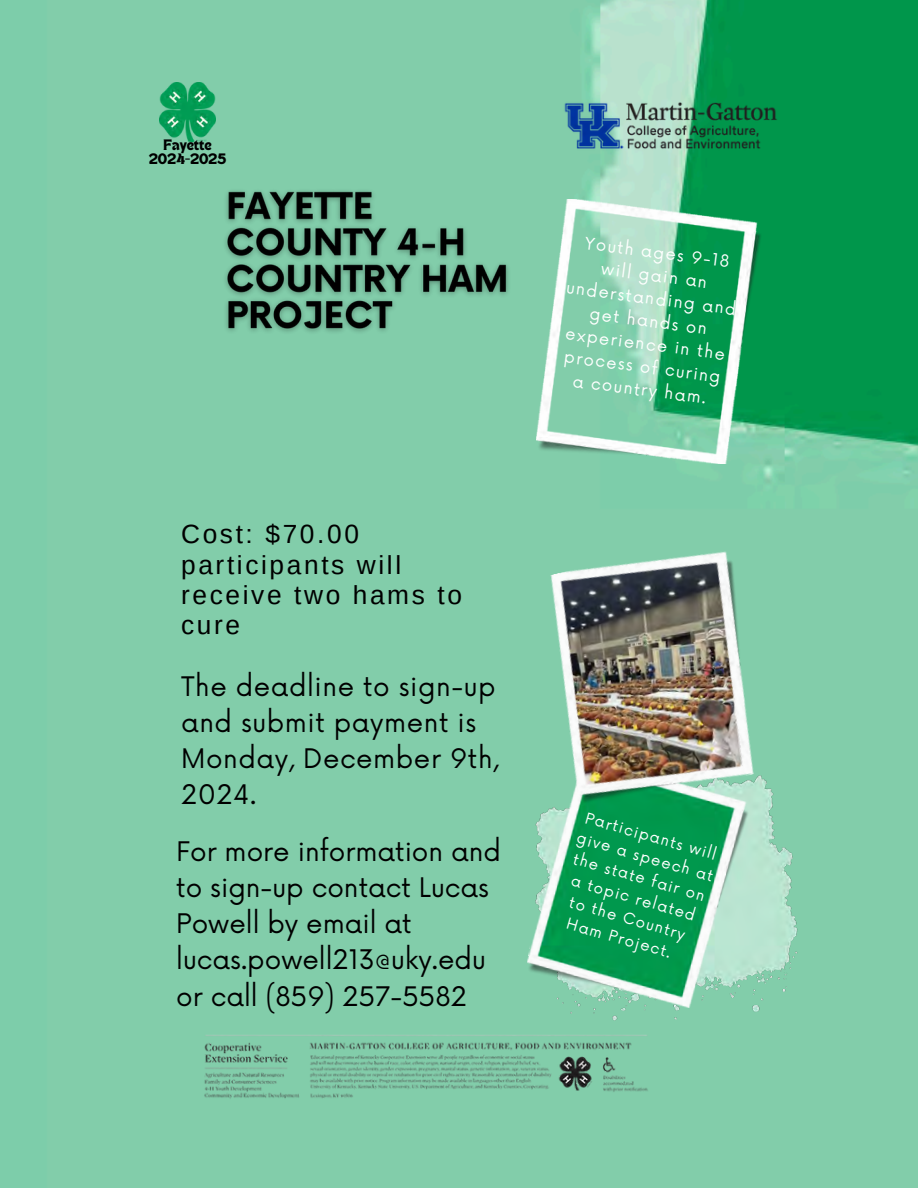
<style>
.page{position:relative;width:918px;height:1188px;background:#fff}
.page>*{position:absolute;margin:0;border:0;box-sizing:border-box;transform-origin:0 0}
.t1{font:26.25px/36.2px "Now";color:#000}
.t2{font:26.25px/36px "Now";letter-spacing:.02em;color:#000}
.t3{font:26.25px/30.3px "Arimo";letter-spacing:.1em;color:#000}
.t4{font:16.5px/23px "Now";color:#fefffe;text-align:center}
.t5{font:15.15px/21.3px "Now";color:#fefffe;text-align:center}
.t6{font:10.95px/14px "TANHEADLINE";color:#000;text-align:center}
</style>
<div class="page">
<img style="left:0;top:0;width:918px;height:1188px">
<img style="left:536px;top:199px;width:226px;height:265px">
<img style="left:530px;top:761px;width:272px;height:264px">
<img style="left:524px;top:818px;width:231px;height:195px">
<img style="left:524px;top:530px;width:262px;height:288px">
<img style="left:159px;top:83px;width:56px;height:58px">
<img style="left:521px;top:78px;width:274px;height:103px">
<img style="left:195px;top:1034px;width:463px;height:71px">
<img style="left:218px;top:184px;width:297px;height:156px">
<h1 class="t6" style="left:149px;top:139px;width:78px">Fayette<br>2024-2025</h1>
<p class="t3" style="left:181px;top:519px;width:282px">Cost: $70.00 participants will receive two hams to cure</p>
<p class="t2" style="left:181px;top:670px;width:319px">The deadline to sign-up and submit payment is<br>Monday, December 9th,<br>2024.</p>
<p class="t1" style="left:176px;top:835px;width:326px">For more information and to sign-up contact Lucas<br>Powell by email at lucas.powell213@uky.edu or call (859) 257-5582</p>
<p class="t4" style="left:573px;top:231px;width:173px;rotate:7deg">Youth ages 9-18 will gain an understanding and get hands on experience in the process of curing a country ham.</p>
<h2 class="t5" style="left:586px;top:807px;width:143px;rotate:16deg">Participants will give a speech at the state fair on a topic related to the Country<br>Ham Project.</h2>
</div>
